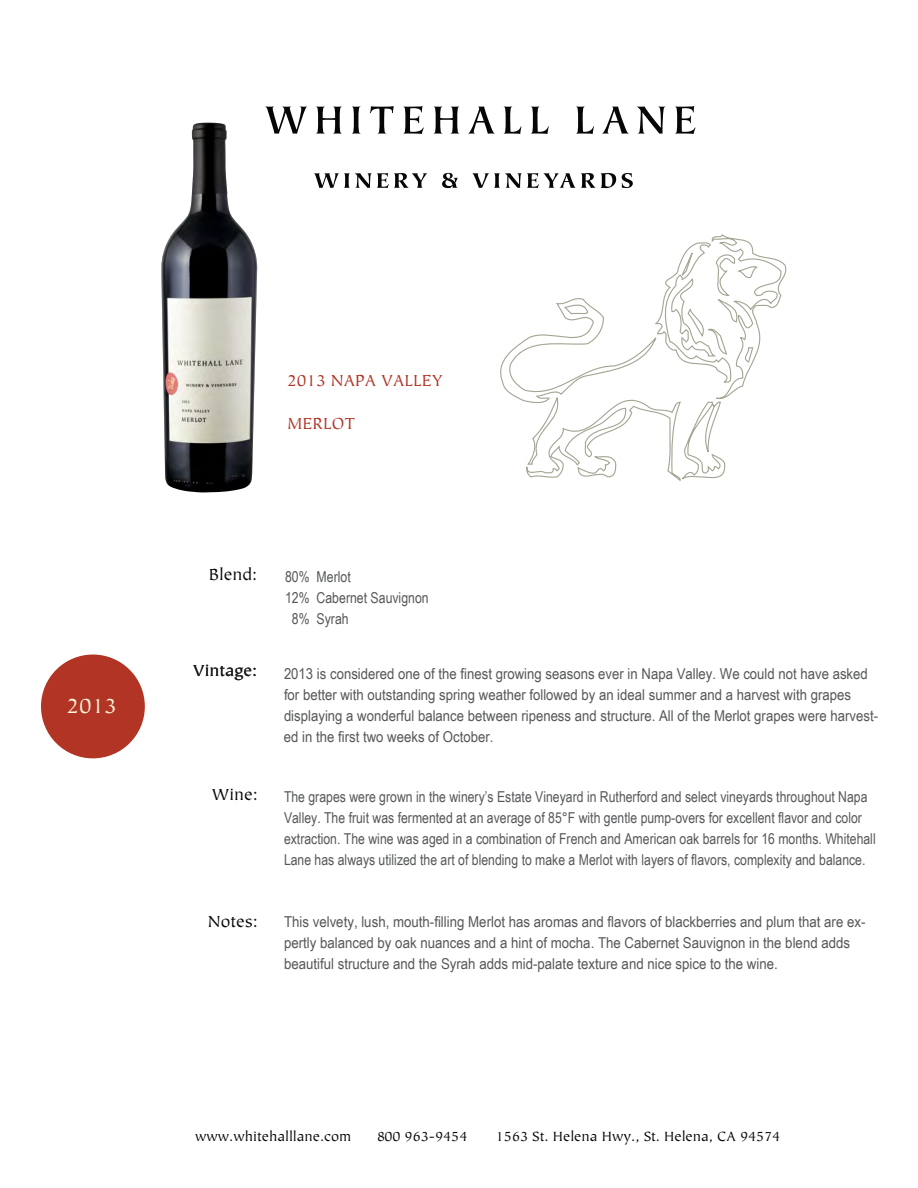
<style>
.page{position:relative;width:918px;height:1188px;background:#fff}
.page>*{position:absolute;margin:0;border:0;box-sizing:border-box;transform-origin:0 0}
.t1{font:23.4px "Tiepolo Std";color:#f9f4da}
.t2{font:18px "Tiepolo Std";color:#050504}
.t3{font:18px "Tiepolo Std";color:#b13424}
.t4{font:15px/21px "Arial Narrow";color:#555759}
.t5{font:15px/21px "Arial Narrow";color:#555759;scale:1.07 1}
.t6{font:15px/21px "Arial Narrow";color:#555759;scale:1.08 1}
.t7{font:15px "Tiepolo Std";color:#050504}
</style>
<div class="page">
<img style="left:161px;top:122px;width:97px;height:371px">
<svg style="left:265px;top:106px;width:42px;height:28px"></svg>
<svg style="left:316px;top:107px;width:26px;height:27px"></svg>
<svg style="left:352px;top:107px;width:9px;height:27px"></svg>
<svg style="left:370px;top:106px;width:24px;height:28px"></svg>
<svg style="left:403px;top:106px;width:21px;height:28px"></svg>
<svg style="left:434px;top:107px;width:25px;height:27px"></svg>
<svg style="left:468px;top:107px;width:27px;height:27px"></svg>
<svg style="left:504px;top:106px;width:18px;height:28px"></svg>
<svg style="left:531px;top:106px;width:18px;height:28px"></svg>
<svg style="left:576px;top:106px;width:18px;height:28px"></svg>
<svg style="left:602px;top:107px;width:27px;height:27px"></svg>
<svg style="left:637px;top:107px;width:28px;height:27px"></svg>
<svg style="left:675px;top:106px;width:21px;height:28px"></svg>
<svg style="left:314px;top:173px;width:113px;height:15px"></svg>
<svg style="left:442px;top:173px;width:16px;height:15px"></svg>
<svg style="left:472px;top:173px;width:144px;height:15px"></svg>
<svg style="left:622px;top:173px;width:11px;height:15px"></svg>
<div style="left:41px;top:655px;width:104px;height:103px;background:#b13424;border-radius:50%"></div>
<svg style="left:500px;top:234px;width:287px;height:247px"></svg>
<h1 class="t1" style="left:67px;top:693px;width:52px">2013</h1>
<p class="t3" style="left:287px;top:371px;width:157px">2013 NAPA VALLEY</p>
<p class="t3" style="left:287px;top:414px;width:70px">MERLOT</p>
<p class="t2" style="left:209px;top:565px;width:50px">Blend:</p>
<p class="t4" style="left:285px;top:566px;width:145px">80% Merlot<br>12% Cabernet Sauvignon</p>
<p class="t4" style="left:292px;top:608px;width:58px">8% Syrah</p>
<p class="t2" style="left:193px;top:661px;width:66px">Vintage:</p>
<p class="t5" style="left:284px;top:662px;width:557px">2013 is considered one of the finest growing seasons ever in Napa Valley. We could not have asked for better with outstanding spring weather followed by an ideal summer and a harvest with grapes displaying a wonderful balance between ripeness and structure. All of the Merlot grapes were harvest-</p>
<p class="t5" style="left:284px;top:725px;width:197px">ed in the first two weeks of October.</p>
<p class="t2" style="left:212px;top:785px;width:47px">Wine:</p>
<p class="t4" style="left:284px;top:785px;width:593px">The grapes were grown in the winery’s Estate Vineyard in Rutherford and select vineyards throughout Napa Valley. The fruit was fermented at an average of 85°F with gentle pump-overs for excellent flavor and color extraction. The wine was aged in a combination of French and American oak barrels for 16 months. Whitehall Lane has always utilized the art of blending to make a Merlot with layers of flavors, complexity and balance.</p>
<p class="t2" style="left:208px;top:912px;width:51px">Notes:</p>
<p class="t6" style="left:284px;top:911px;width:540px">This velvety, lush, mouth-filling Merlot has aromas and flavors of blackberries and plum that are ex&shy;pertly balanced by oak nuances and a hint of mocha. The Cabernet Sauvignon in the blend adds beautiful structure and the Syrah adds mid-palate texture and nice spice to the wine.</p>
<p class="t7" style="left:195px;top:1129px;width:158px">www.whitehalllane.com</p>
<p class="t7" style="left:377px;top:1129px;width:92px">800 963-9454</p>
<p class="t7" style="left:496px;top:1129px;width:286px">1563 St. Helena Hwy., St. Helena, CA 94574</p>
</div>
